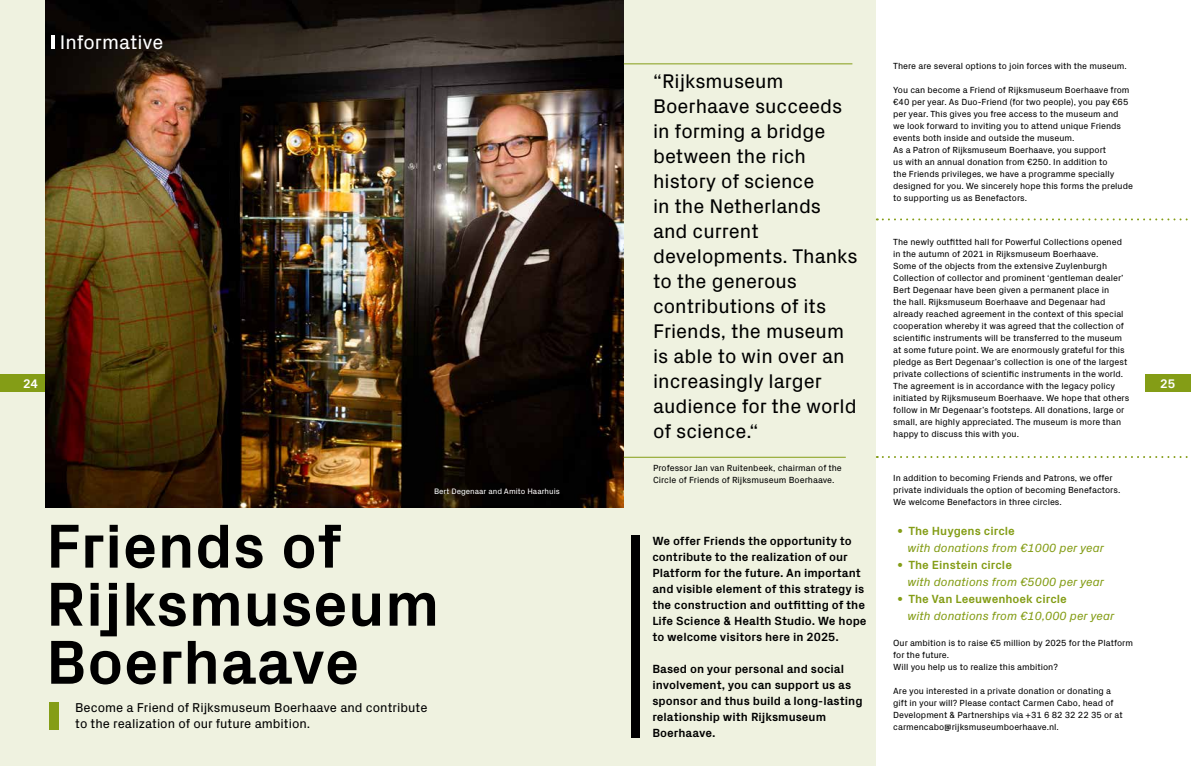
<style>
.page{position:relative;width:1191px;height:766px;background:#fff}
.page>*{position:absolute;margin:0;border:0;box-sizing:border-box;transform-origin:0 0}
.t1{font:700 62.9px/58px "Px Grotesk";color:#000}
.t2{font:20.1px/25px "Px Grotesk";color:#000}
.t3{font:20px "Px Grotesk";color:#fff}
.t4{font:13px/15.6px "Px Grotesk";color:#000}
.t5{font:700 12.6px "Px Grotesk";color:#fff}
.t6{font:700 12px/16px "Px Grotesk";color:#000}
.t7{font:italic 12px "Px Grotesk";color:#849d16}
.t8{font:700 12px "Px Grotesk";color:#849d16}
.t9{font:9px/12px "Px Grotesk";color:#000}
.t10{font:8px "Px Grotesk";color:#fff}
</style>
<div class="page">
<div style="left:0;top:0;width:875px;height:765px;background:#eff2e0"></div>
<div style="left:1145px;top:374px;width:46px;height:18px;background:#849d16"></div>
<div style="left:50px;top:701px;width:9px;height:28px;background:#849d16"></div>
<div style="left:0;top:374px;width:46px;height:18px;background:#849d16"></div>
<img style="left:46px;top:0;width:578px;height:507px">
<div style="left:631px;top:535px;width:9px;height:202px;background:#000"></div>
<hr style="left:624px;top:63px;width:228px;height:1px;background:#849d16">
<hr style="left:624px;top:456px;width:221px;height:1px;background:#849d16">
<svg style="left:876px;top:218px;width:312px;height:2px"></svg>
<svg style="left:876px;top:456px;width:312px;height:2px"></svg>
<hr style="left:51px;top:35px;width:4px;height:13px;background:#fff">
<h3 class="t3" style="left:60px;top:27px;width:105px">Informative</h3>
<h3 class="t5" style="left:23px;top:374px;width:17px">24</h3>
<p class="t10" style="left:434px;top:485px;width:127px">Bert Degenaar and Amito Haarhuis</p>
<h1 class="t1" style="left:46px;top:513px;width:395px">Friends of<br>Rijksmuseum<br>Boerhaave</h1>
<h3 class="t4" style="left:75px;top:699px;width:354px">Become a Friend of Rijksmuseum Boerhaave and contribute to the realization of our future ambition.</h3>
<p class="t2" style="left:653px;top:67px;width:206px">“Rijksmuseum<br>Boerhaave succeeds in forming a bridge between the rich history of science<br>in the Netherlands and current developments. Thanks to the generous contributions of its<br>Friends, the museum is able to win over an increasingly larger audience for the world of science.“</p>
<p class="t9" style="left:653px;top:461px;width:190px">Professor Jan van Ruitenbeek, chairman of the<br>Circle of Friends of Rijksmuseum Boerhaave.</p>
<p class="t6" style="left:652px;top:532px;width:216px">We offer Friends the opportunity to contribute to the realization of our Platform for the future. An important and visible element of this strategy is the construction and outfitting of the Life Science &amp; Health Studio. We hope to welcome visitors here in 2025.</p>
<h3 class="t6" style="left:652px;top:660px;width:212px">Based on your personal and social involvement, you can support us as sponsor and thus build a long-lasting relationship with Rijksmuseum<br>Boerhaave.</h3>
<p class="t9" style="left:893px;top:59px;width:235px">There are several options to join forces with the museum.</p>
<p class="t9" style="left:893px;top:83px;width:241px">You can become a Friend of Rijksmuseum Boerhaave from €40 per year. As Duo-Friend (for two people), you pay €65 per year. This gives you free access to the museum and<br>we look forward to inviting you to attend unique Friends events both inside and outside the museum.<br>As a Patron of Rijksmuseum Boerhaave, you support<br>us with an annual donation from €250. In addition to<br>the Friends privileges, we have a programme specially designed for you. We sincerely hope this forms the prelude to supporting us as Benefactors.</p>
<p class="t9" style="left:893px;top:235px;width:238px">The newly outfitted hall for Powerful Collections opened in the autumn of 2021 in Rijksmuseum Boerhaave.<br>Some of the objects from the extensive Zuylenburgh Collection of collector and prominent ‘gentleman dealer’ Bert Degenaar have been given a permanent place in<br>the hall. Rijksmuseum Boerhaave and Degenaar had already reached agreement in the context of this special cooperation whereby it was agreed that the collection of scientific instruments will be transferred to the museum at some future point. We are enormously grateful for this pledge as Bert Degenaar’s collection is one of the largest private collections of scientific instruments in the world.<br>The agreement is in accordance with the legacy policy initiated by Rijksmuseum Boerhaave. We hope that others follow in Mr Degenaar’s footsteps. All donations, large or small, are highly appreciated. The museum is more than happy to discuss this with you.</p>
<p class="t9" style="left:893px;top:471px;width:229px">In addition to becoming Friends and Patrons, we offer private individuals the option of becoming Benefactors.<br>We welcome Benefactors in three circles.</p>
<h3 class="t8" style="left:897px;top:521px;width:119px">• The Huygens circle</h3>
<h3 class="t7" style="left:907px;top:538px;width:198px">with donations from €1000 per year</h3>
<h3 class="t8" style="left:897px;top:555px;width:116px">• The Einstein circle</h3>
<h3 class="t7" style="left:907px;top:572px;width:198px">with donations from €5000 per year</h3>
<h3 class="t8" style="left:897px;top:589px;width:171px">• The Van Leeuwenhoek circle</h3>
<h3 class="t7" style="left:907px;top:606px;width:209px">with donations from €10,000 per year</h3>
<p class="t9" style="left:893px;top:635px;width:241px">Our ambition is to raise €5 million by 2025 for the Platform for the future.<br>Will you help us to realize this ambition?</p>
<p class="t9" style="left:893px;top:683px;width:231px">Are you interested in a private donation or donating a gift in your will? Please contact Carmen Cabo, head of Development &amp; Partnerships via +31 6 82 32 22 35 or at carmencabo@rijksmuseumboerhaave.nl.</p>
<h3 class="t5" style="left:1160px;top:374px;width:17px">25</h3>
</div>
